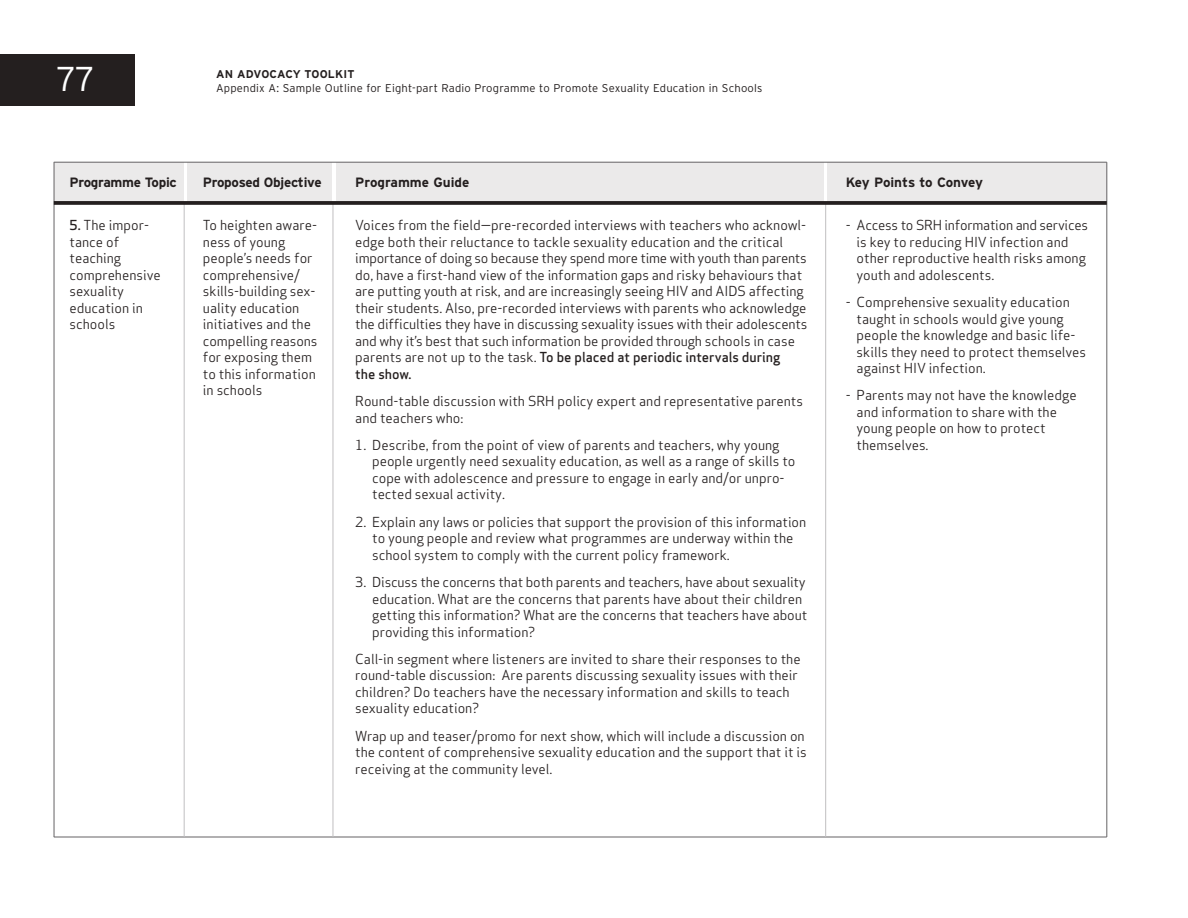
<style>
.page{position:relative;width:1188px;height:918px;background:#fff}
.page>*{position:absolute;margin:0;border:0;box-sizing:border-box;transform-origin:0 0}
.t1{font:300 34.5px "Interstate";color:#fff}
.t2{font:13.5px/16.5px "Apex Sans Book T";color:#241f1f}
.t3{font:13.5px/16.5px "Apex Sans Medium T";color:#241f1f}
.t4{font:700 13.5px "Interstate";letter-spacing:-.02em;color:#241f1f}
.t5{font:700 13.5px "Interstate";color:#241f1f}
.t6{font:300 11.25px "Interstate";letter-spacing:.02em;color:#241f1f}
.t7{font:700 11.25px "Interstate";letter-spacing:.02em;color:#241f1f}
.s1{font-family:"Apex Sans Book T"}
.s2{font-family:"Apex Sans Medium T"}
</style>
<div class="page">
<div style="left:187px;top:162px;width:145px;height:39px;background:#ebeaea"></div>
<div style="left:0;top:54px;width:135px;height:51px;background:#241f1f"></div>
<div style="left:54px;top:162px;width:129px;height:39px;background:#ebeaea"></div>
<div style="left:336px;top:162px;width:488px;height:39px;background:#ebeaea"></div>
<div style="left:828px;top:162px;width:279px;height:39px;background:#ebeaea"></div>
<hr style="left:54px;top:162px;width:1px;height:675px;background:#656365">
<hr style="left:1107px;top:162px;width:1px;height:675px;background:#656365">
<hr style="left:54px;top:837px;width:1053px;height:1px;background:#656365">
<hr style="left:54px;top:162px;width:1053px;height:1px;background:#656365">
<hr style="left:184px;top:202px;width:1px;height:635px;background:#c0bfc1">
<hr style="left:825px;top:202px;width:1px;height:635px;background:#c0bfc1">
<hr style="left:333px;top:202px;width:1px;height:635px;background:#c0bfc1">
<svg style="left:54px;top:201px;width:1053px;height:4px;background:#302c2c"></svg>
<h1 class="t1" style="left:57px;top:59px;width:39px">77</h1>
<p class="t7" style="left:216px;top:68px;width:140px">AN ADVOCACY TOOLKIT</p>
<p class="t6" style="left:216px;top:81px;width:548px">Appendix A: Sample Outline for Eight-part Radio Programme to Promote Sexuality Education in Schools</p>
<p class="t4" style="left:70px;top:174px;width:109px">Programme Topic</p>
<p class="t5" style="left:355px;top:174px;width:116px">Programme Guide</p>
<p class="t4" style="left:846px;top:174px;width:139px">Key Points to Convey</p>
<p class="t2" style="left:355px;top:217px;width:454px">Voices from the field—pre-recorded interviews with teachers who acknowl&shy;edge both their reluctance to tackle sexuality education and the critical importance of doing so because they spend more time with youth than parents do, have a first-hand view of the information gaps and risky behaviours that are putting youth at risk, and are increasingly seeing HIV and AIDS affecting their students. Also, pre-recorded interviews with parents who acknowledge the difficulties they have in discussing sexuality issues with their adolescents and why it’s best that such information be provided through schools in case</p>
<p class="t3" style="left:355px;top:349px;width:427px"><span class="s1">parents are not up to the task.</span> To be placed at periodic intervals during the show.</p>
<p class="t2" style="left:355px;top:393px;width:449px">Round-table discussion with SRH policy expert and representative parents and teachers who:</p>
<p class="t2" style="left:372px;top:437px;width:425px;text-indent:-17px">1. Describe, from the point of view of parents and teachers, why young people urgently need sexuality education, as well as a range of skills to cope with adolescence and pressure to engage in early and/or unpro&shy;tected sexual activity.</p>
<p class="t2" style="left:372px;top:513px;width:436px;text-indent:-17px">2. Explain any laws or policies that support the provision of this information to young people and review what programmes are underway within the school system to comply with the current policy framework.</p>
<p class="t2" style="left:372px;top:574px;width:437px;text-indent:-17px">3. Discuss the concerns that both parents and teachers, have about sexuality education. What are the concerns that parents have about their children getting this information? What are the concerns that teachers have about providing this information?</p>
<p class="t2" style="left:355px;top:650px;width:447px">Call-in segment where listeners are invited to share their responses to the round-table discussion: Are parents discussing sexuality issues with their children? Do teachers have the necessary information and skills to teach sexuality education?</p>
<p class="t2" style="left:355px;top:727px;width:453px">Wrap up and teaser/promo for next show, which will include a discussion on the content of comprehensive sexuality education and the support that it is receiving at the community level.</p>
<p class="t4" style="left:203px;top:174px;width:120px">Proposed Objective</p>
<p class="t2" style="left:203px;top:217px;width:116px">To heighten aware&shy;ness of young people’s needs for comprehensive/ skills-building sex&shy;uality education initiatives and the compelling reasons for exposing them to this information in schools</p>
<p class="t2" style="left:857px;top:217px;width:233px;text-indent:-11px">- Access to SRH information and services is key to reducing HIV infection and other reproductive health risks among youth and adolescents.</p>
<p class="t2" style="left:857px;top:294px;width:231px;text-indent:-11px">- Comprehensive sexuality education taught in schools would give young people the knowledge and basic life&shy;skills they need to protect themselves against HIV infection.</p>
<p class="t2" style="left:857px;top:387px;width:221px;text-indent:-11px">- Parents may not have the knowledge and information to share with the young people on how to protect themselves.</p>
<p class="t2" style="left:70px;top:217px;width:93px"><span class="s2">5.</span> The impor&shy;tance of teaching comprehensive sexuality education in schools</p>
</div>
